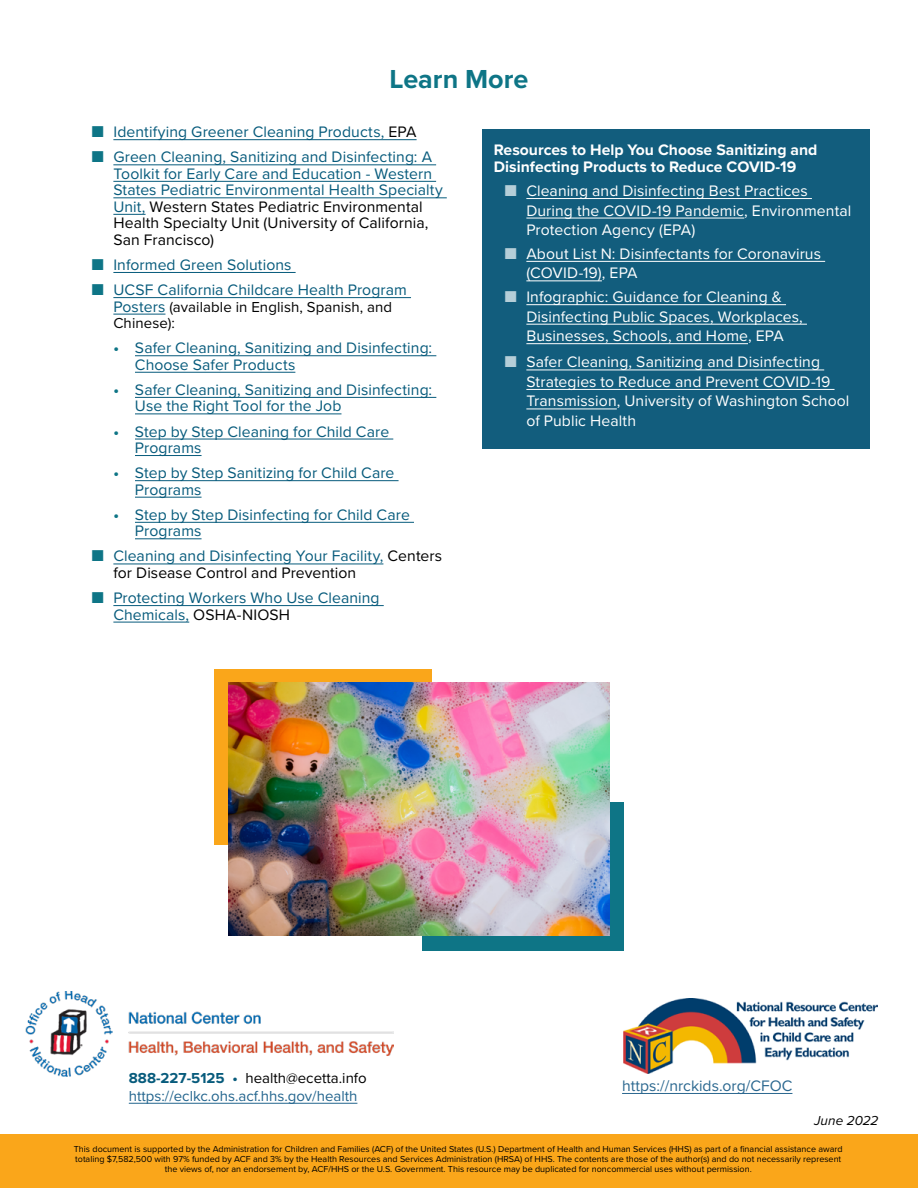
<style>
.page{position:relative;width:918px;height:1188px;background:#fff}
.page>*{position:absolute;margin:0;border:0;box-sizing:border-box;transform-origin:0 0}
.t1{font:700 27px "Proxima Nova";color:#0e7586}
.t2{font:15.75px/16.5px "Proxima Nova";letter-spacing:.005em;color:#075b7c}
.t3{font:15.75px/19.5px "Proxima Nova";letter-spacing:.005em;color:#fff}
.t4{font:15.75px/16.5px "Proxima Nova";letter-spacing:.005em;color:#000}
.t5{font:700 15.75px/17.2px "Proxima Nova";color:#fff}
.t6{font:15.75px "Proxima Nova";color:#2a678f}
.t7{font:15px/18px "Proxima Nova";color:#23658e}
.t8{font:15px/16.5px "Proxima Nova";letter-spacing:.005em;color:#000}
.t9{font:700 15px "Proxima Nova";color:#075b7c}
.t10{font:italic 13.5px "Proxima Nova";color:#000}
.t11{font:9px/9.8px "Proxima Nova";color:#000;text-align:center}
.s1{color:#0e7586}
.s2{color:#000}
.s3{font-size:15.75px;color:#075b7c}
.s4{font-weight:700;color:#0e7586}
.s5{color:#075b7c}
.s6{color:#b5ced8}
.s7{color:#050505}
</style>
<div class="page">
<hr style="left:113px;top:139px;width:304px;height:1px;background:#075b7c">
<hr style="left:113px;top:164px;width:323px;height:1px;background:#075b7c">
<hr style="left:113px;top:181px;width:323px;height:1px;background:#075b7c">
<hr style="left:113px;top:197px;width:334px;height:1px;background:#075b7c">
<hr style="left:113px;top:214px;width:33px;height:1px;background:#075b7c">
<hr style="left:113px;top:272px;width:183px;height:1px;background:#075b7c">
<hr style="left:113px;top:297px;width:298px;height:1px;background:#075b7c">
<hr style="left:113px;top:314px;width:52px;height:1px;background:#075b7c">
<hr style="left:135px;top:355px;width:301px;height:1px;background:#075b7c">
<hr style="left:135px;top:372px;width:160px;height:1px;background:#075b7c">
<hr style="left:135px;top:397px;width:301px;height:1px;background:#075b7c">
<hr style="left:135px;top:413px;width:206px;height:1px;background:#075b7c">
<hr style="left:135px;top:439px;width:258px;height:1px;background:#075b7c">
<hr style="left:135px;top:455px;width:67px;height:1px;background:#075b7c">
<hr style="left:135px;top:480px;width:264px;height:1px;background:#075b7c">
<hr style="left:135px;top:497px;width:67px;height:1px;background:#075b7c">
<hr style="left:135px;top:522px;width:279px;height:1px;background:#075b7c">
<hr style="left:135px;top:538px;width:67px;height:1px;background:#075b7c">
<hr style="left:113px;top:564px;width:270px;height:1px;background:#075b7c">
<hr style="left:113px;top:605px;width:271px;height:1px;background:#075b7c">
<hr style="left:113px;top:622px;width:76px;height:1px;background:#075b7c">
<div style="left:0;top:1134px;width:918px;height:54px;background:#faa61a"></div>
<hr style="left:129px;top:1103px;width:228px;height:1px;background:#23658e">
<img style="left:26px;top:991px;width:368px;height:86px">
<img style="left:623px;top:998px;width:254px;height:75px">
<hr style="left:622px;top:1093px;width:170px;height:1px;background:#2a678f">
<div style="left:482px;top:130px;width:387px;height:319px;background:#125d7d"></div>
<hr style="left:526px;top:198px;width:286px;height:1px;background:#fff">
<hr style="left:526px;top:218px;width:218px;height:1px;background:#fff">
<hr style="left:526px;top:261px;width:299px;height:1px;background:#fff">
<hr style="left:526px;top:280px;width:76px;height:1px;background:#fff">
<hr style="left:526px;top:304px;width:260px;height:1px;background:#fff">
<hr style="left:526px;top:324px;width:281px;height:1px;background:#fff">
<hr style="left:526px;top:343px;width:222px;height:1px;background:#fff">
<hr style="left:526px;top:370px;width:298px;height:1px;background:#fff">
<hr style="left:526px;top:389px;width:309px;height:1px;background:#fff">
<hr style="left:526px;top:409px;width:91px;height:1px;background:#fff">
<div style="left:214px;top:669px;width:217px;height:176px;background:#faa61a"></div>
<div style="left:422px;top:802px;width:202px;height:149px;background:#0e7586"></div>
<img style="left:228px;top:683px;width:381px;height:252px">
<h2 class="t1" style="left:390px;top:59px;width:140px">Learn More</h2>
<p class="t2" style="left:92px;top:123px;width:326px"><span class="s1">■</span> Identifying Greener Cleaning Products, <span class="s2">EPA</span></p>
<p class="t2" style="left:113px;top:148px;width:331px;text-indent:-22px"><span class="s1">■</span> Green Cleaning, Sanitizing and Disinfecting: A Toolkit for Early Care and Education - Western States Pediatric Environmental Health Specialty Unit, <span class="s2">Western States Pediatric Environmental Health Specialty Unit (University of California, San Francisco)</span></p>
<p class="t2" style="left:92px;top:256px;width:201px"><span class="s1">■</span> Informed Green Solutions</p>
<p class="t2" style="left:92px;top:281px;width:317px"><span class="s1">■</span> UCSF California Childcare Health Program</p>
<p class="t8" style="left:113px;top:298px;width:280px"><span class="s3">Posters</span> (available in English, Spanish, and<br>Chinese):</p>
<p class="t2" style="left:135px;top:339px;width:299px;text-indent:-22px"><span class="s4">•</span> Safer Cleaning, Sanitizing and Disinfecting:<br>Choose Safer Products</p>
<p class="t2" style="left:135px;top:381px;width:299px;text-indent:-22px"><span class="s4">•</span> Safer Cleaning, Sanitizing and Disinfecting:<br>Use the Right Tool for the Job</p>
<p class="t2" style="left:135px;top:422px;width:256px;text-indent:-22px"><span class="s4">•</span> Step by Step Cleaning for Child Care<br>Programs</p>
<p class="t2" style="left:135px;top:464px;width:261px;text-indent:-22px"><span class="s4">•</span> Step by Step Sanitizing for Child Care<br>Programs</p>
<p class="t2" style="left:135px;top:506px;width:276px;text-indent:-22px"><span class="s4">•</span> Step by Step Disinfecting for Child Care<br>Programs</p>
<p class="t4" style="left:113px;top:547px;width:330px;text-indent:-22px"><span class="s1">■</span> <span class="s5">Cleaning and Disinfecting Your Facility,</span> Centers for Disease Control and Prevention</p>
<p class="t2" style="left:113px;top:589px;width:268px;text-indent:-22px"><span class="s1">■</span> Protecting Workers Who Use Cleaning<br>Chemicals, <span class="s2">OSHA-NIOSH</span></p>
<p class="t5" style="left:494px;top:141px;width:325px">Resources to Help You Choose Sanitizing and<br>Disinfecting Products to Reduce COVID-19</p>
<p class="t3" style="left:526px;top:180px;width:327px;text-indent:-22px"><span class="s6">■</span> Cleaning and Disinfecting Best Practices<br>During the COVID-19 Pandemic, Environmental<br>Protection Agency (EPA)</p>
<p class="t3" style="left:526px;top:243px;width:296px;text-indent:-22px"><span class="s6">■</span> About List N: Disinfectants for Coronavirus (COVID-19), EPA</p>
<p class="t3" style="left:526px;top:287px;width:278px;text-indent:-22px"><span class="s6">■</span> Infographic: Guidance for Cleaning &amp;<br>Disinfecting Public Spaces, Workplaces,<br>Businesses, Schools, and Home, EPA</p>
<p class="t3" style="left:526px;top:352px;width:325px;text-indent:-22px"><span class="s6">■</span> Safer Cleaning, Sanitizing and Disinfecting Strategies to Reduce and Prevent COVID-19<br>Transmission, University of Washington School of Public Health</p>
<p class="t9" style="left:129px;top:1067px;width:110px">888-227-5125 •</p>
<p class="t7" style="left:129px;top:1068px;width:239px;text-indent:117px"><span class="s2">health@ecetta.info </span>https://eclkc.ohs.acf.hhs.gov/health</p>
<p class="t6" style="left:622px;top:1074px;width:172px">https://nrckids.org/CFOC</p>
<p class="t10" style="left:814px;top:1110px;width:66px">June <span class="s7">2022</span></p>
<p class="t11" style="left:74px;top:1144px;width:770px">This document is supported by the Administration for Children and Families (ACF) of the United States (U.S.) Department of Health and Human Services (HHS) as part of a financial assistance award totaling $7,582,500 with 97% funded by ACF and 3% by the Health Resources and Services Administration (HRSA) of HHS. The contents are those of the author(s) and do not necessarily represent the views of, nor an endorsement by, ACF/HHS or the U.S. Government. This resource may be duplicated for noncommercial uses without permission.</p>
</div>
